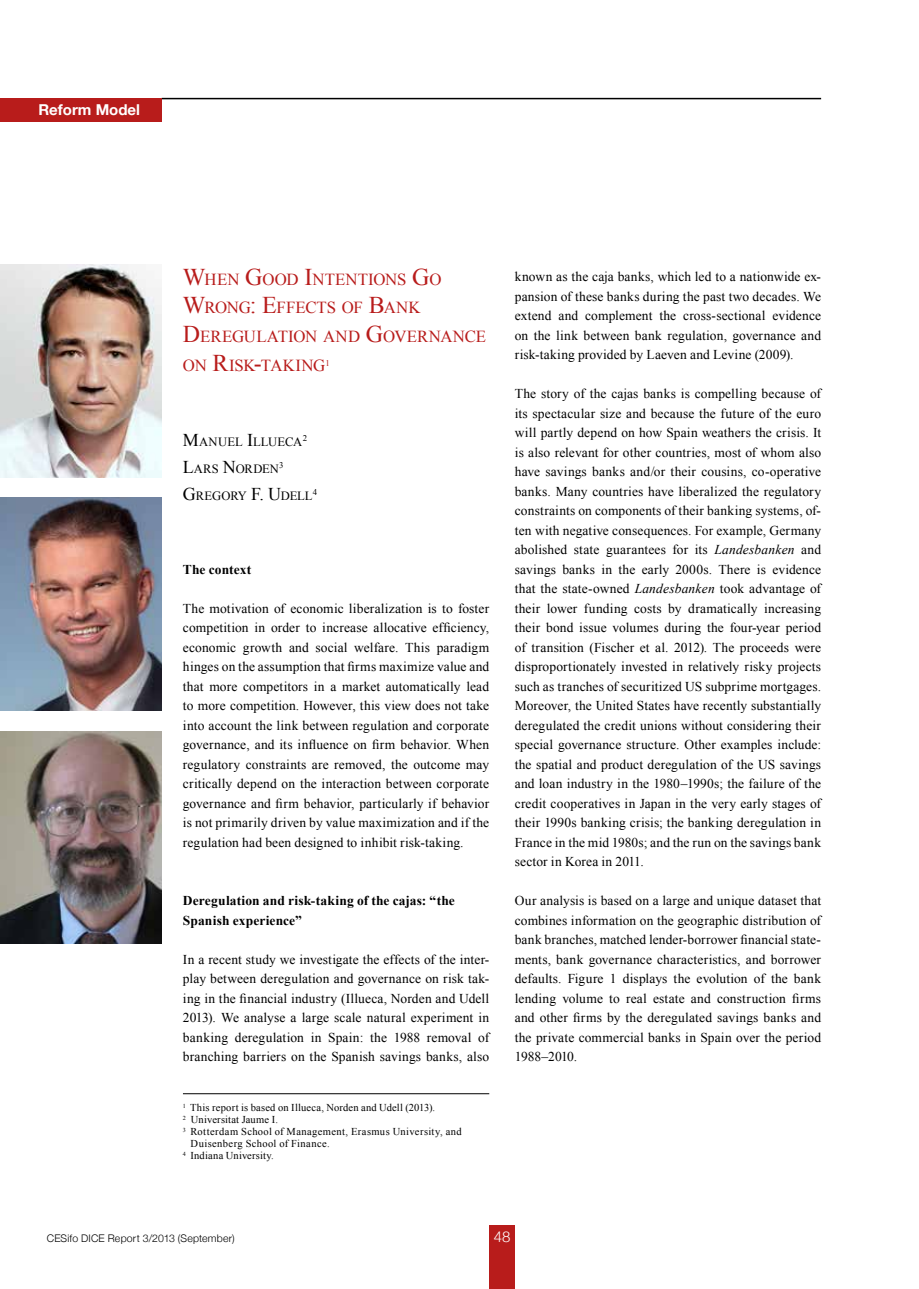
<style>
.page{position:relative;width:919px;height:1289px;background:#fff}
.page>*{position:absolute;margin:0;border:0;box-sizing:border-box;transform-origin:0 0}
.t1{font:16.8px/28.8px "Times New Roman";letter-spacing:-.005em;color:#b81c1b}
.t2{font:700 15px "Helvetica Neue";color:#fff}
.t3{font:300 15px "Helvetica Neue";color:#fff}
.t4{font:13.5px/19.5px "Times New Roman";letter-spacing:.01em;color:#000;text-align:justify}
.t5{font:700 13.5px/19.5px "Times New Roman";letter-spacing:.01em;color:#000}
.t6{font:12.6px/27px "Times New Roman";letter-spacing:-.005em;color:#000}
.t7{font:10.5px "Times New Roman";letter-spacing:.03em;color:#000}
.t8{font:300 10.5px "Helvetica Neue";letter-spacing:.02em;color:#000}
.s1{font-size:24px}
.s2{font-size:18px}
.s3{font-style:italic}
</style>
<div class="page">
<hr style="left:162px;top:98px;width:659px;height:1px;background:#000">
<div style="left:0;top:98px;width:162px;height:23px;background:#b81c1b"></div>
<div style="left:489px;top:1225px;width:25px;height:63px;background:#b81c1b"></div>
<hr style="left:183px;top:1093px;width:306px;height:1px;background:#000">
<img style="left:0;top:264px;width:162px;height:213px">
<img style="left:0;top:497px;width:162px;height:213px">
<img style="left:0;top:731px;width:162px;height:212px">
<p class="t2" style="left:38px;top:100px;width:103px">Reform Model</p>
<p class="t1" style="left:183px;top:264px;width:304px"><span class="s1">W</span>HEN <span class="s1">G</span>OOD <span class="s1">I</span>NTENTIONS <span class="s1">G</span>O<br><span class="s1">W</span>RONG<span class="s1">: E</span>FFECTS OF <span class="s1">B</span>ANK<br><span class="s1">D</span>EREGULATION AND <span class="s1">G</span>OVERNANCE<br>ON <span class="s1">R</span>ISK<span class="s1">-</span>TAKING<sup>1</sup></p>
<p class="t6" style="left:183px;top:428px;width:136px"><span class="s2">M</span>ANUEL <span class="s2">I</span>LLUECA<sup>2<br></sup><span class="s2">L</span>ARS <span class="s2">N</span>ORDEN<sup>3<br></sup><span class="s2">G</span>REGORY <span class="s2">F. U</span>DELL<sup>4</sup></p>
<p class="t5" style="left:183px;top:559px;width:70px">The context</p>
<p class="t4" style="left:183px;top:598px;width:308px">The motivation of economic liberalization is to foster competition in order to increase allocative efficiency, economic growth and social welfare. This paradigm hinges on the assumption that firms maximize value and that more competitors in a market automatically lead to more competition. However, this view does not take into account the link between regulation and corporate governance, and its influence on firm behavior. When regulatory constraints are removed, the outcome may critically depend on the interaction between corporate governance and firm behavior, particularly if behavior is not primarily driven by value maximization and if the regulation had been designed to inhibit risk-taking.</p>
<p class="t5" style="left:183px;top:890px;width:273px">Deregulation and risk-taking of the cajas: “the<br>Spanish experience”</p>
<p class="t4" style="left:183px;top:949px;width:308px">In a recent study we investigate the effects of the inter&shy;play between deregulation and governance on risk tak&shy;ing in the financial industry (Illueca, Norden and Udell 2013). We analyse a large scale natural experiment in banking deregulation in Spain: the 1988 removal of branching barriers on the Spanish savings banks, also</p>
<p class="t7" style="left:183px;top:1100px;width:253px"><sup>1</sup> This report is based on Illueca, Norden and Udell (2013).</p>
<p class="t7" style="left:183px;top:1112px;width:96px"><sup>2</sup> Universitat Jaume I.</p>
<p class="t7" style="left:183px;top:1124px;width:280px"><sup>3</sup> Rotterdam School of Management, Erasmus University, and</p>
<p class="t7" style="left:190px;top:1136px;width:141px">Duisenberg School of Finance.</p>
<p class="t7" style="left:183px;top:1148px;width:92px"><sup>4</sup> Indiana University.</p>
<p class="t4" style="left:514px;top:267px;width:308px">known as the caja banks, which led to a nationwide ex&shy;pansion of these banks during the past two decades. We extend and complement the cross-sectional evidence on the link between bank regulation, governance and risk-taking provided by Laeven and Levine (2009).</p>
<p class="t4" style="left:514px;top:384px;width:308px">The story of the cajas banks is compelling because of its spectacular size and because the future of the euro will partly depend on how Spain weathers the crisis. It is also relevant for other countries, most of whom also have savings banks and/or their cousins, co-operative banks. Many countries have liberalized the regulatory constraints on components of their banking systems, of&shy;ten with negative consequences. For example, Germany abolished state guarantees for its <span class="s3">Landesbanken</span> and savings banks in the early 2000s. There is evidence that the state-owned <span class="s3">Landesbanken</span> took advantage of their lower funding costs by dramatically increasing their bond issue volumes during the four-year period of transition (Fischer et al. 2012). The proceeds were disproportionately invested in relatively risky projects such as tranches of securitized US subprime mortgages.<br>Moreover, the United States have recently substantially deregulated the credit unions without considering their special governance structure. Other examples include: the spatial and product deregulation of the US savings and loan industry in the 1980–1990s; the failure of the credit cooperatives in Japan in the very early stages of their 1990s banking crisis; the banking deregulation in France in the mid 1980s; and the run on the savings bank sector in Korea in 2011.</p>
<p class="t4" style="left:514px;top:890px;width:308px">Our analysis is based on a large and unique dataset that combines information on the geographic distribution of bank branches, matched lender-borrower financial state&shy;ments, bank governance characteristics, and borrower defaults. Figure 1 displays the evolution of the bank lending volume to real estate and construction firms and other firms by the deregulated savings banks and the private commercial banks in Spain over the period 1988–2010.</p>
<p class="t8" style="left:47px;top:1231px;width:189px">CESifo DICE Report 3/2013 (September)</p>
<p class="t3" style="left:493px;top:1227px;width:18px">48</p>
</div>
